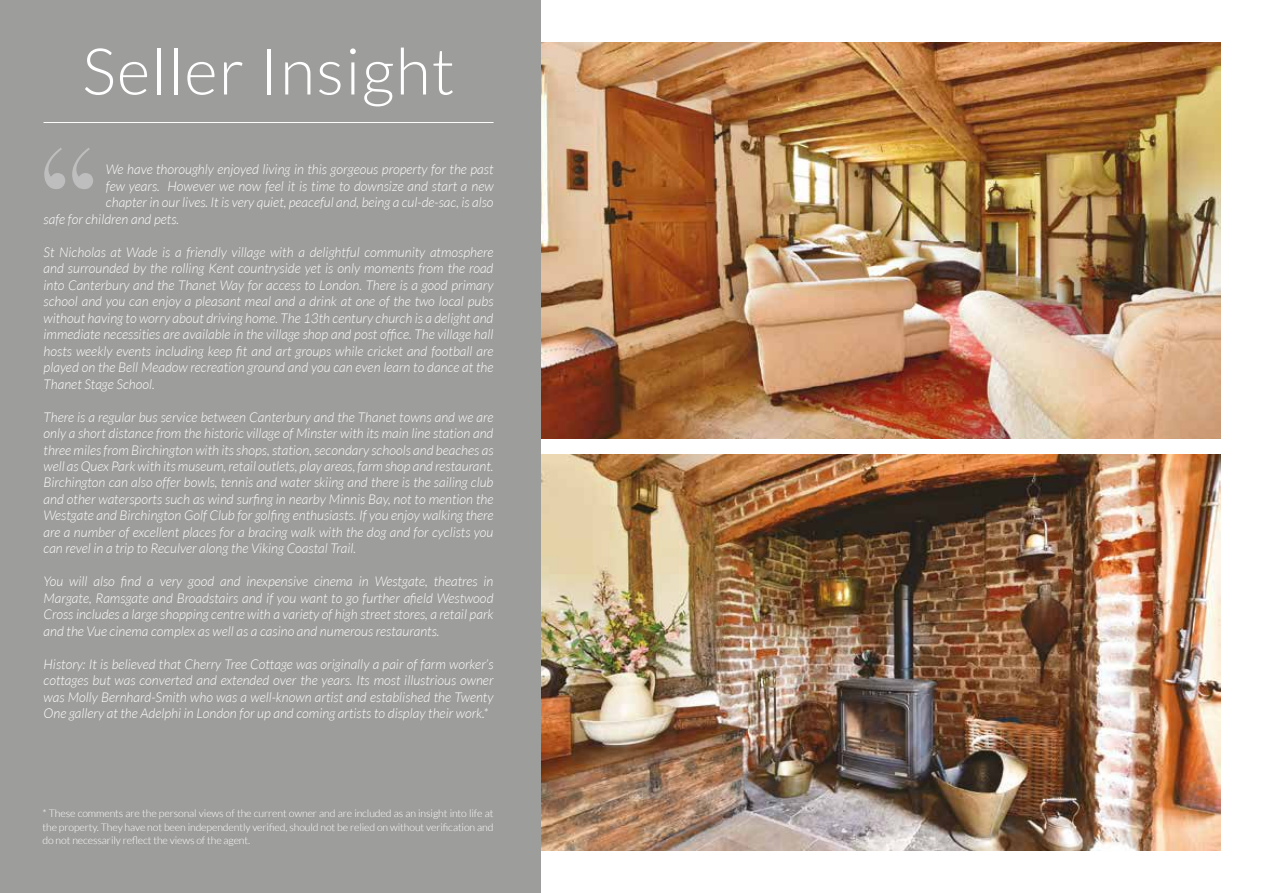
<style>
.page{position:relative;width:1263px;height:893px;background:#fff}
.page>*{position:absolute;margin:0;border:0;box-sizing:border-box;transform-origin:0 0}
.t1{font:300 64.5px "Lato";letter-spacing:.02em;color:#fff}
.t2{font:italic 300 13.5px/16.5px "Lato";color:#fff;text-align:justify}
.t3{font:300 10.5px/13.5px "Lato";letter-spacing:-.01em;color:#fff;text-align:justify}
</style>
<div class="page">
<img style="left:541px;top:455px;width:679px;height:395px">
<img style="left:541px;top:43px;width:679px;height:395px">
<div style="left:0;top:0;width:541px;height:893px;background:#9d9d9c"></div>
<hr style="left:44px;top:122px;width:450px;height:1px;background:#fff">
<svg style="left:44px;top:148px;width:49px;height:41px"></svg>
<h1 class="t1" style="left:82px;top:37px;width:374px">Seller Insight</h1>
<p class="t2" style="left:106px;top:161px;width:389px">We have thoroughly enjoyed living in this gorgeous property for the past</p>
<p class="t2" style="left:106px;top:178px;width:389px">few years. However we now feel it is time to downsize and start a new</p>
<p class="t2" style="left:106px;top:194px;width:389px">chapter in our lives. It is very quiet, peaceful and, being a cul-de-sac, is also</p>
<p class="t2" style="left:44px;top:211px;width:137px">safe for children and pets.</p>
<p class="t2" style="left:44px;top:244px;width:451px">St Nicholas at Wade is a friendly village with a delightful community atmosphere and surrounded by the rolling Kent countryside yet is only moments from the road into Canterbury and the Thanet Way for access to London. There is a good primary school and you can enjoy a pleasant meal and a drink at one of the two local pubs without having to worry about driving home. The 13th century church is a delight and immediate necessities are available in the village shop and post office. The village hall hosts weekly events including keep fit and art groups while cricket and football are played on the Bell Meadow recreation ground and you can even learn to dance at the Thanet Stage School.</p>
<p class="t2" style="left:44px;top:409px;width:451px">There is a regular bus service between Canterbury and the Thanet towns and we are only a short distance from the historic village of Minster with its main line station and three miles from Birchington with its shops, station, secondary schools and beaches as well as Quex Park with its museum, retail outlets, play areas, farm shop and restaurant.<br>Birchington can also offer bowls, tennis and water skiing and there is the sailing club and other watersports such as wind surfing in nearby Minnis Bay, not to mention the Westgate and Birchington Golf Club for golfing enthusiasts. If you enjoy walking there are a number of excellent places for a bracing walk with the dog and for cyclists you can revel in a trip to Reculver along the Viking Coastal Trail.</p>
<p class="t2" style="left:44px;top:574px;width:451px">You will also find a very good and inexpensive cinema in Westgate, theatres in Margate, Ramsgate and Broadstairs and if you want to go further afield Westwood Cross includes a large shopping centre with a variety of high street stores, a retail park and the Vue cinema complex as well as a casino and numerous restaurants.</p>
<p class="t2" style="left:44px;top:656px;width:451px">History: It is believed that Cherry Tree Cottage was originally a pair of farm worker’s cottages but was converted and extended over the years. Its most illustrious owner was Molly Bernhard-Smith who was a well-known artist and established the Twenty One gallery at the Adelphi in London for up and coming artists to display their work.*</p>
<p class="t3" style="left:43px;top:807px;width:452px">* These comments are the personal views of the current owner and are included as an insight into life at the property. They have not been independently verified, should not be relied on without verification and do not necessarily reflect the views of the agent.</p>
</div>
